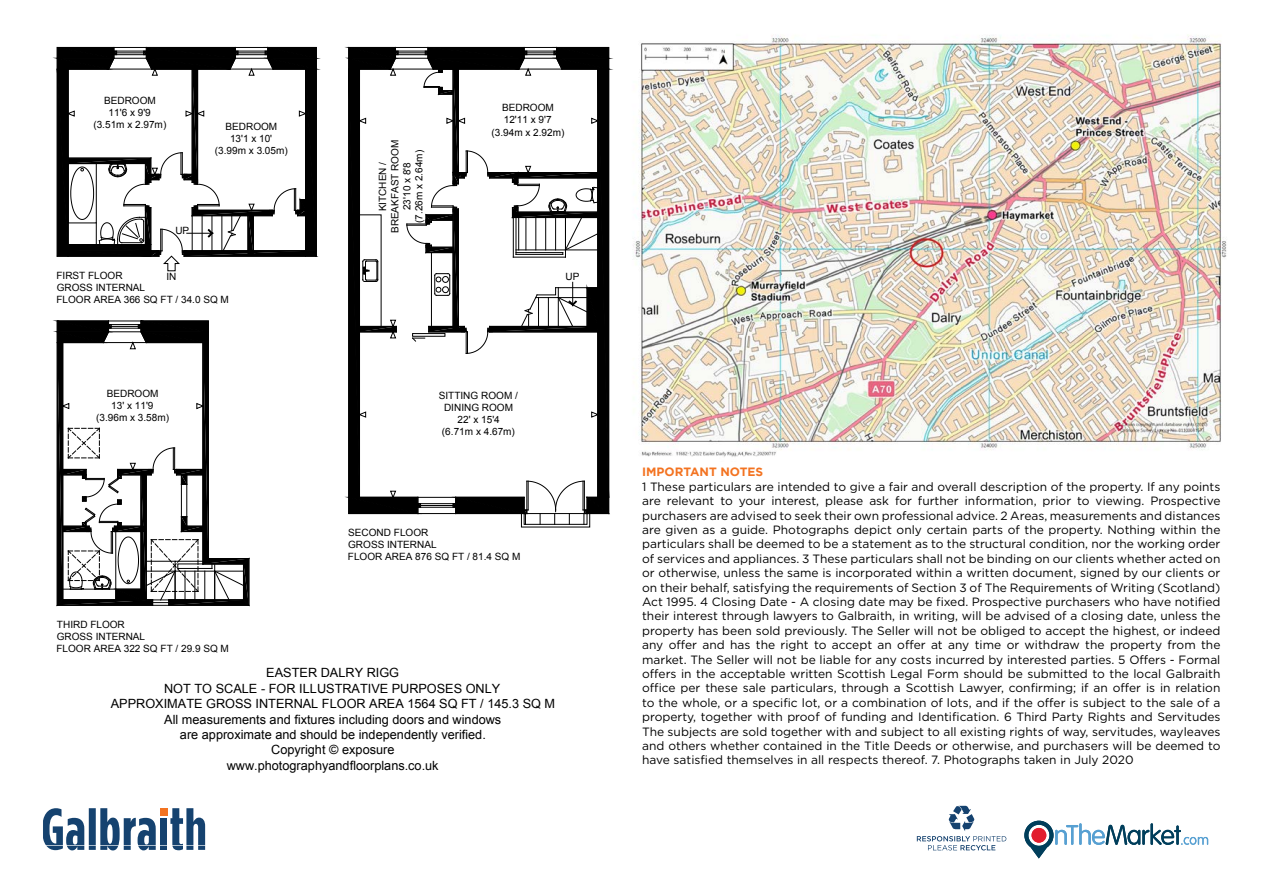
<style>
.page{position:relative;width:1263px;height:893px;background:#fff}
.page>*{position:absolute;margin:0;border:0;box-sizing:border-box;transform-origin:0 0}
.t1{font:12.75px/15.3px "Arial";color:#000;text-align:center}
.t2{font:12px/14.4px "Gotham";color:#000;text-align:justify}
.t3{font:700 12px "Gotham";color:#f37321}
.t4{font:10.05px/12.1px "Arial";color:#000;text-align:center}
</style>
<div class="page">
<svg style="left:1024px;top:821px;width:184px;height:37px"></svg>
<div style="left:1031px;top:828px;width:15px;height:15px;background:#e21e2e;border-radius:50%"></div>
<img style="left:633px;top:35px;width:594px;height:422px">
<svg style="left:46px;top:846px;width:159px;height:4px"></svg>
<div style="left:160px;top:818px;width:7px;height:32px;background:#15426f"></div>
<svg style="left:917px;top:805px;width:89px;height:45px"></svg>
<svg style="left:43px;top:46px;width:570px;height:800px"></svg>
<svg style="left:56px;top:47px;width:261px;height:225px"></svg>
<svg style="left:348px;top:47px;width:261px;height:477px"></svg>
<svg style="left:56px;top:320px;width:194px;height:286px"></svg>
<p class="t4" style="left:93px;top:95px;width:74px">BEDROOM<br>11'6 x 9'9 (3.51m x 2.97m)</p>
<p class="t4" style="left:215px;top:121px;width:74px">BEDROOM<br>13'1 x 10' (3.99m x 3.05m)</p>
<p class="t4" style="left:175px;top:225px;width:15px">UP</p>
<p class="t4" style="left:56px;top:269px;width:174px;text-align:left">FIRST FLOOR<br>GROSS INTERNAL<br>FLOOR AREA 366 SQ FT / 34.0 SQ M</p>
<p class="t4" style="left:166px;top:271px;width:12px">IN</p>
<p class="t4" style="left:96px;top:387px;width:74px">BEDROOM<br>13' x 11'9 (3.96m x 3.58m)</p>
<p class="t4" style="left:56px;top:618px;width:174px;text-align:left">THIRD FLOOR<br>GROSS INTERNAL<br>FLOOR AREA 322 SQ FT / 29.9 SQ M</p>
<p class="t4" style="left:377px;top:233px;width:95px;rotate:-90deg">KITCHEN /<br>BREAKFAST ROOM<br>23'10 x 8'8<br>(7.26m x 2.64m)</p>
<p class="t4" style="left:491px;top:102px;width:74px">BEDROOM<br>12'11 x 9'7 (3.94m x 2.92m)</p>
<p class="t4" style="left:565px;top:271px;width:15px">UP</p>
<p class="t4" style="left:439px;top:390px;width:81px">SITTING ROOM /<br>DINING ROOM<br>22' x 15'4<br>(6.71m x 4.67m)</p>
<p class="t4" style="left:348px;top:527px;width:174px;text-align:left">SECOND FLOOR<br>GROSS INTERNAL<br>FLOOR AREA 876 SQ FT / 81.4 SQ M</p>
<p class="t1" style="left:111px;top:665px;width:446px">EASTER DALRY RIGG<br>NOT TO SCALE - FOR ILLUSTRATIVE PURPOSES ONLY<br>APPROXIMATE GROSS INTERNAL FLOOR AREA 1564 SQ FT / 145.3 SQ M All measurements and fixtures including doors and windows<br>are approximate and should be independently verified.<br>Copyright © exposure<br>www.photographyandfloorplans.co.uk</p>
<p class="t3" style="left:642px;top:465px;width:123px">IMPORTANT NOTES</p>
<p class="t2" style="left:642px;top:479px;width:580px">1 These particulars are intended to give a fair and overall description of the property. If any points are relevant to your interest, please ask for further information, prior to viewing. Prospective purchasers are advised to seek their own professional advice. 2 Areas, measurements and distances are given as a guide. Photographs depict only certain parts of the property. Nothing within the particulars shall be deemed to be a statement as to the structural condition, nor the working order of services and appliances. 3 These particulars shall not be binding on our clients whether acted on or otherwise, unless the same is incorporated within a written document, signed by our clients or on their behalf, satisfying the requirements of Section 3 of The Requirements of Writing (Scotland)<br>Act 1995. 4 Closing Date - A closing date may be fixed. Prospective purchasers who have notified their interest through lawyers to Galbraith, in writing, will be advised of a closing date, unless the property has been sold previously. The Seller will not be obliged to accept the highest, or indeed any offer and has the right to accept an offer at any time or withdraw the property from the market. The Seller will not be liable for any costs incurred by interested parties. 5 Offers - Formal offers in the acceptable written Scottish Legal Form should be submitted to the local Galbraith office per these sale particulars, through a Scottish Lawyer, confirming; if an offer is in relation to the whole, or a specific lot, or a combination of lots, and if the offer is subject to the sale of a property, together with proof of funding and Identification. 6 Third Party Rights and Servitudes The subjects are sold together with and subject to all existing rights of way, servitudes, wayleaves and others whether contained in the Title Deeds or otherwise, and purchasers will be deemed to have satisfied themselves in all respects thereof. 7. Photographs taken in July 2020</p>
</div>
